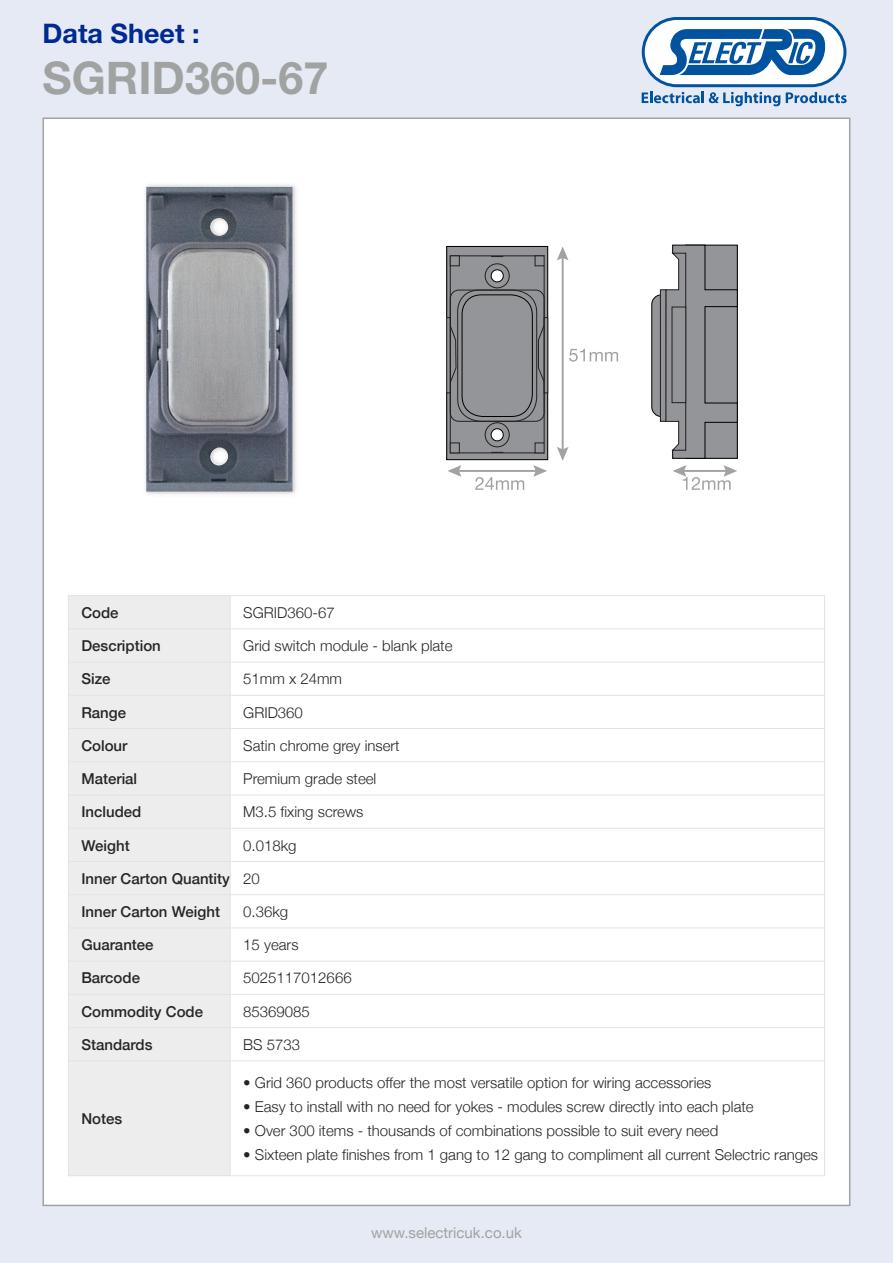
<style>
.page{position:relative;width:893px;height:1263px;background:#e6eaf4}
.page>*{position:absolute;margin:0;border:0;box-sizing:border-box;transform-origin:0 0}
.t1{font:700 45px "Helvetica Neue";color:#a1a3a2}
.t2{font:700 27px "Helvetica Neue";color:#002a92}
.t3{font:300 15px "Helvetica Neue";color:#272627}
.t4{font:500 15px "Helvetica Neue";color:#272627}
.t5{font:15px "Helvetica Neue";color:#a1a3a2}
.s1{font-weight:300}
</style>
<div class="page">
<div style="left:44px;top:119px;width:805px;height:1086px;background:#fff"></div>
<svg style="left:642px;top:17px;width:205px;height:89px"></svg>
<div style="left:68px;top:595px;width:162px;height:34px;background:#ecedec"></div>
<div style="left:68px;top:629px;width:162px;height:33px;background:#ecedec"></div>
<div style="left:68px;top:662px;width:162px;height:33px;background:#ecedec"></div>
<div style="left:68px;top:695px;width:162px;height:33px;background:#ecedec"></div>
<div style="left:68px;top:728px;width:162px;height:34px;background:#ecedec"></div>
<div style="left:68px;top:762px;width:162px;height:33px;background:#ecedec"></div>
<div style="left:68px;top:795px;width:162px;height:33px;background:#ecedec"></div>
<div style="left:68px;top:828px;width:162px;height:33px;background:#ecedec"></div>
<div style="left:68px;top:861px;width:162px;height:34px;background:#ecedec"></div>
<div style="left:68px;top:895px;width:162px;height:33px;background:#ecedec"></div>
<div style="left:68px;top:928px;width:162px;height:33px;background:#ecedec"></div>
<div style="left:68px;top:961px;width:162px;height:33px;background:#ecedec"></div>
<div style="left:68px;top:994px;width:162px;height:34px;background:#ecedec"></div>
<div style="left:68px;top:1028px;width:162px;height:33px;background:#ecedec"></div>
<div style="left:68px;top:1061px;width:162px;height:115px;background:#ecedec"></div>
<hr style="left:68px;top:595px;width:1px;height:581px;background:#e3e3e3">
<hr style="left:230px;top:595px;width:1px;height:581px;background:#e3e3e3">
<hr style="left:824px;top:595px;width:1px;height:581px;background:#e3e3e3">
<hr style="left:68px;top:595px;width:757px;height:1px;background:#e3e3e3">
<hr style="left:68px;top:628px;width:757px;height:1px;background:#e3e3e3">
<hr style="left:68px;top:662px;width:757px;height:1px;background:#e3e3e3">
<hr style="left:68px;top:695px;width:757px;height:1px;background:#e3e3e3">
<hr style="left:68px;top:728px;width:757px;height:1px;background:#e3e3e3">
<hr style="left:68px;top:761px;width:757px;height:1px;background:#e3e3e3">
<hr style="left:68px;top:795px;width:757px;height:1px;background:#e3e3e3">
<hr style="left:68px;top:828px;width:757px;height:1px;background:#e3e3e3">
<hr style="left:68px;top:861px;width:757px;height:1px;background:#e3e3e3">
<hr style="left:68px;top:894px;width:757px;height:1px;background:#e3e3e3">
<hr style="left:68px;top:928px;width:757px;height:1px;background:#e3e3e3">
<hr style="left:68px;top:961px;width:757px;height:1px;background:#e3e3e3">
<hr style="left:68px;top:994px;width:757px;height:1px;background:#e3e3e3">
<hr style="left:68px;top:1027px;width:757px;height:1px;background:#e3e3e3">
<hr style="left:68px;top:1061px;width:757px;height:1px;background:#e3e3e3">
<hr style="left:68px;top:1175px;width:757px;height:1px;background:#e3e3e3">
<img style="left:145px;top:184px;width:151px;height:311px">
<img style="left:146px;top:187px;width:147px;height:305px">
<div style="left:652px;top:295px;width:19px;height:121px;background:#939598;border-radius:10px"></div>
<div style="left:652px;top:295px;width:19px;height:122px;border:1px solid #000;border-radius:10px"></div>
<svg style="left:448px;top:465px;width:99px;height:25px"></svg>
<div style="left:447px;top:246px;width:101px;height:214px;background:#939598"></div>
<div style="left:446px;top:246px;width:102px;height:214px;border:1px solid #000"></div>
<div style="left:446px;top:317px;width:4px;height:76px;border:1px solid #231f20"></div>
<div style="left:544px;top:317px;width:4px;height:76px;border:1px solid #231f20"></div>
<svg style="left:450px;top:255px;width:95px;height:198px"></svg>
<svg style="left:557px;top:246px;width:61px;height:215px"></svg>
<svg style="left:665px;top:245px;width:72px;height:214px;background:#939497"></svg>
<div style="left:672px;top:307px;width:14px;height:96px;background:#939598"></div>
<div style="left:672px;top:307px;width:14px;height:96px;border:1px solid #231f20"></div>
<div style="left:660px;top:290px;width:6px;height:131px;background:#939598"></div>
<div style="left:660px;top:290px;width:6px;height:131px;border:1px solid #231f20"></div>
<svg style="left:673px;top:465px;width:64px;height:25px"></svg>
<h2 class="t2" style="left:43px;top:17px;width:159px">Data Sheet :</h2>
<h1 class="t1" style="left:43px;top:50px;width:287px">SGRID360-67</h1>
<p class="t4" style="left:81px;top:603px;width:39px">Code</p>
<p class="t3" style="left:243px;top:603px;width:93px">SGRID360-67</p>
<p class="t4" style="left:81px;top:636px;width:81px">Description</p>
<p class="t3" style="left:243px;top:637px;width:211px">Grid switch module - blank plate</p>
<p class="t4" style="left:81px;top:670px;width:31px">Size</p>
<p class="t3" style="left:243px;top:670px;width:100px">51mm x 24mm</p>
<p class="t4" style="left:81px;top:703px;width:46px">Range</p>
<p class="t3" style="left:243px;top:703px;width:61px">GRID360</p>
<p class="t4" style="left:81px;top:736px;width:48px">Colour</p>
<p class="t3" style="left:243px;top:736px;width:158px">Satin chrome grey insert</p>
<p class="t4" style="left:81px;top:769px;width:57px">Material</p>
<p class="t3" style="left:243px;top:769px;width:135px">Premium grade steel</p>
<p class="t4" style="left:81px;top:803px;width:62px">Included</p>
<p class="t3" style="left:243px;top:803px;width:122px">M3.5 fixing screws</p>
<p class="t4" style="left:81px;top:836px;width:50px">Weight</p>
<p class="t3" style="left:243px;top:836px;width:55px">0.018kg</p>
<p class="t4" style="left:81px;top:869px;width:180px">Inner Carton Quantity <span class="s1">20</span></p>
<p class="t4" style="left:81px;top:902px;width:140px">Inner Carton Weight</p>
<p class="t3" style="left:243px;top:902px;width:47px">0.36kg</p>
<p class="t4" style="left:81px;top:936px;width:74px">Guarantee</p>
<p class="t3" style="left:243px;top:936px;width:57px">15 years</p>
<p class="t4" style="left:81px;top:969px;width:60px">Barcode</p>
<p class="t3" style="left:243px;top:969px;width:110px">5025117012666</p>
<p class="t4" style="left:81px;top:1002px;width:123px">Commodity Code</p>
<p class="t3" style="left:243px;top:1002px;width:68px">85369085</p>
<p class="t4" style="left:81px;top:1035px;width:73px">Standards</p>
<p class="t3" style="left:243px;top:1035px;width:58px">BS 5733</p>
<p class="t4" style="left:81px;top:1109px;width:42px">Notes</p>
<p class="t3" style="left:243px;top:1073px;width:470px">• Grid 360 products offer the most versatile option for wiring accessories</p>
<p class="t3" style="left:243px;top:1097px;width:512px">• Easy to install with no need for yokes - modules screw directly into each plate</p>
<p class="t3" style="left:243px;top:1121px;width:477px">• Over 300 items - thousands of combinations possible to suit every need</p>
<p class="t3" style="left:243px;top:1145px;width:576px">• Sixteen plate finishes from 1 gang to 12 gang to compliment all current Selectric ranges</p>
<p class="t5" style="left:371px;top:1224px;width:152px">www.selectricuk.co.uk</p>
</div>
